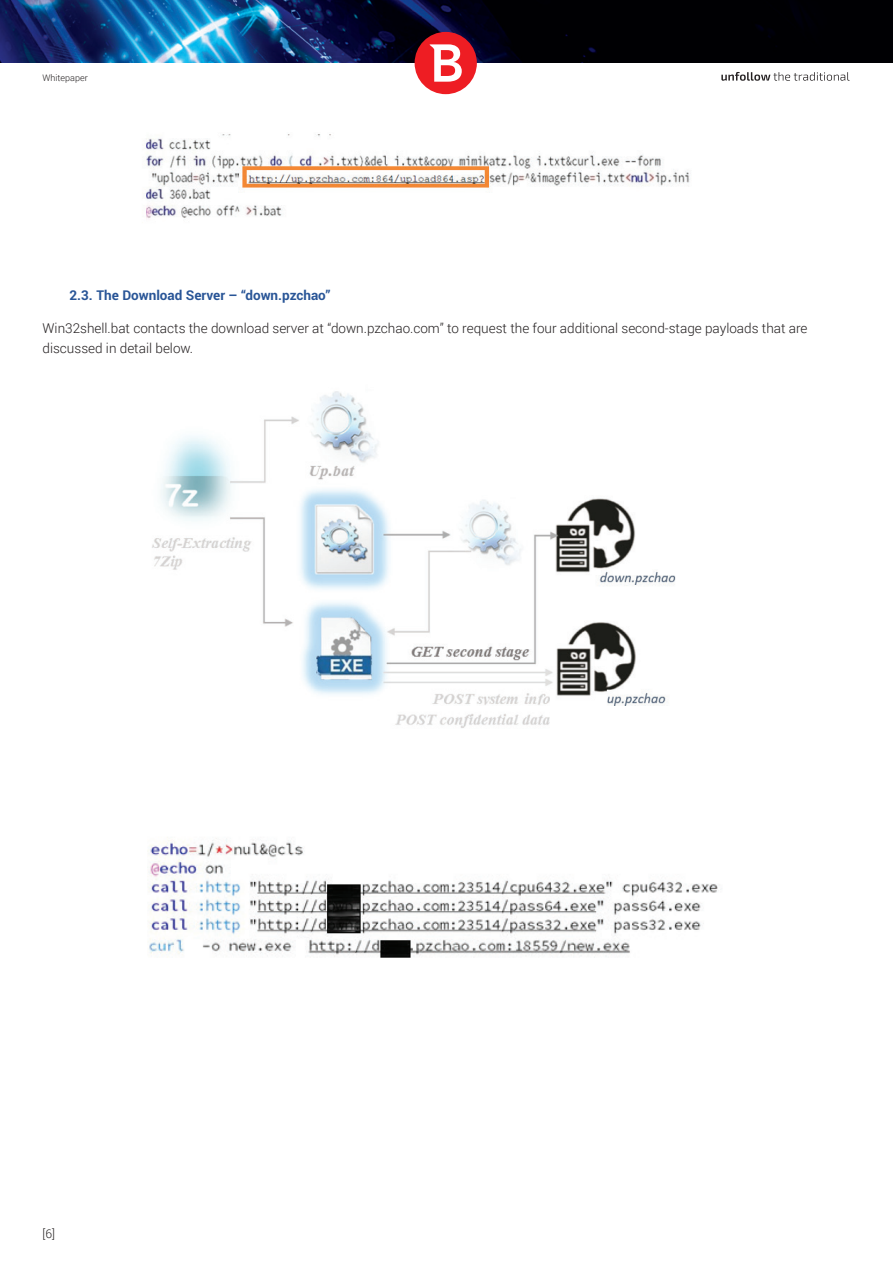
<style>
.page{position:relative;width:893px;height:1263px;background:#fff}
.page>*{position:absolute;margin:0;border:0;box-sizing:border-box;transform-origin:0 0}
.t1{font:300 13.5px/20.2px "Roboto";color:#231f20}
.t2{font:700 13.5px "Roboto";color:#295597}
.t3{font:300 12px "Roboto";color:#231f20}
.t4{font:300 9px "Roboto";color:#231f20}
</style>
<div class="page">
<img style="left:0;top:0;width:893px;height:62px">
<div style="left:415px;top:32px;width:62px;height:62px;background:#ee1d23;border-radius:50%"></div>
<svg style="left:430px;top:44px;width:32px;height:38px"></svg>
<svg style="left:721px;top:72px;width:129px;height:9px"></svg>
<img style="left:144px;top:134px;width:546px;height:85px">
<img style="left:152px;top:391px;width:524px;height:337px">
<img style="left:148px;top:838px;width:573px;height:120px">
<p class="t4" style="left:43px;top:71px;width:47px">Whitepaper</p>
<p class="t2" style="left:70px;top:286px;width:262px">2.3. The Download Server – “down.pzchao”</p>
<p class="t1" style="left:43px;top:317px;width:766px">Win32shell.bat contacts the download server at “down.pzchao.com” to request the four additional second-stage payloads that are discussed in detail below.</p>
<p class="t3" style="left:43px;top:1225px;width:14px">[6]</p>
</div>
